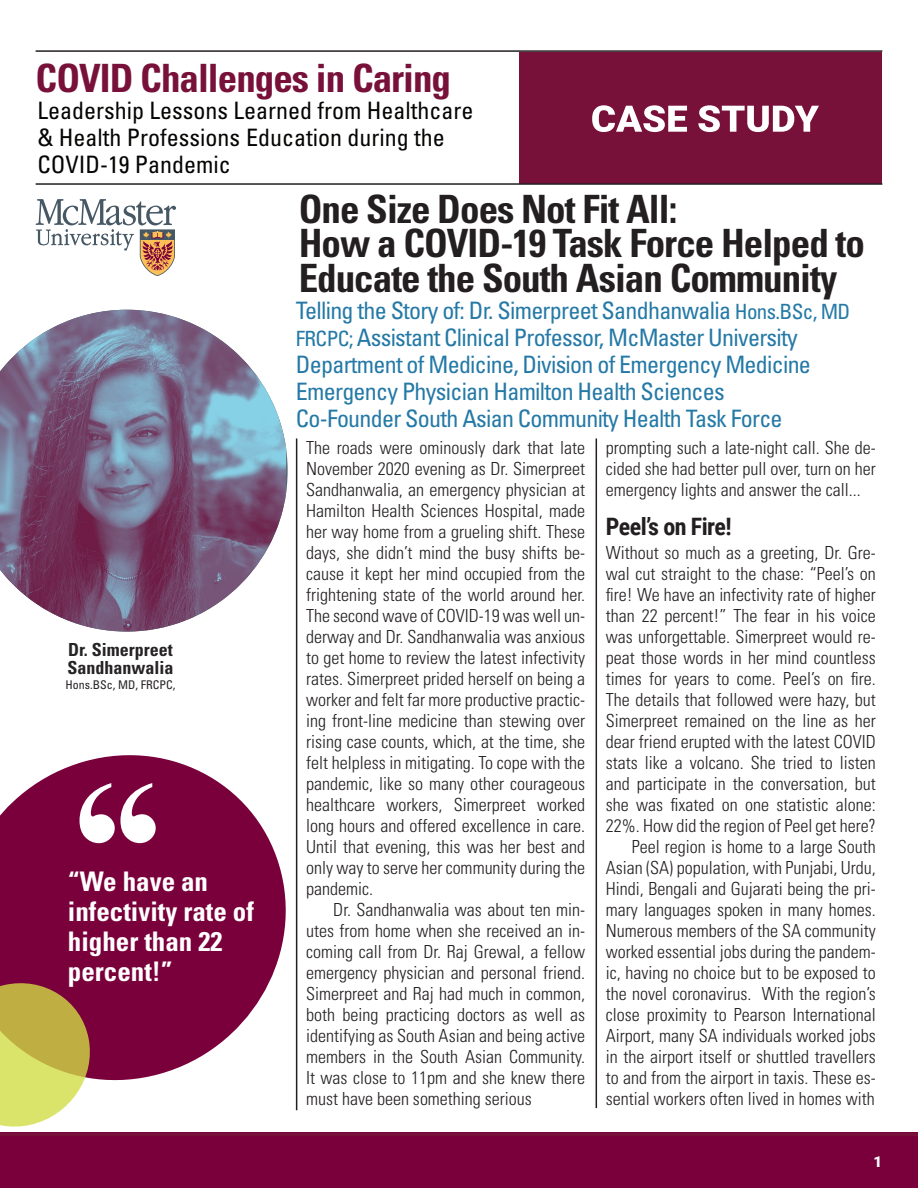
<style>
.page{position:relative;width:918px;height:1188px;background:#fff}
.page>*{position:absolute;margin:0;border:0;box-sizing:border-box;transform-origin:0 0}
.t1{font:700 condensed 39px/34.5px "Univers LT Std";letter-spacing:-.025em;color:#231f20}
.t2{font:700 condensed 39px "Univers LT Std";letter-spacing:-.025em;color:#78113a}
.t3{font:700 condensed 27px/30px "Univers LT Std";color:#fff}
.t4{font:condensed 24px "Univers LT Std";letter-spacing:-.03em;color:#2479a6}
.t5{font:condensed 24px/27px "Univers LT Std";color:#040503}
.t6{font:700 24px "Roboto Condensed";letter-spacing:-.025em;color:#231f20}
.t7{font:300 condensed 18px/21px "Univers LT Std";color:#231f20;text-align:justify}
.t8{font:700 condensed 18px "Univers LT Std";color:#262324}
.t9{font:900 15px "Roboto";color:#fff}
.t10{font:condensed 12px "Univers LT Std";color:#262324}
.s1{font-size:21px}
</style>
<div class="page">
<hr style="left:296px;top:438px;width:1px;height:672px;background:#231f20">
<hr style="left:596px;top:438px;width:1px;height:670px;background:#231f20">
<div style="left:519px;top:52px;width:363px;height:131px;background:#78113a"></div>
<svg style="left:592px;top:105px;width:95px;height:27px"></svg>
<svg style="left:698px;top:105px;width:121px;height:27px"></svg>
<hr style="left:36px;top:50px;width:846px;height:2px;background:#231f20">
<hr style="left:36px;top:183px;width:846px;height:2px;background:#231f20">
<div style="left:0;top:1133px;width:918px;height:55px;background:#7a003b"></div>
<hr style="left:0;top:1133px;width:918px;height:3px;background:#78113a">
<img style="left:0;top:310px;width:286px;height:322px">
<svg style="left:0;top:737px;width:298px;height:361px;fill:#7a003b"></svg>
<svg style="left:0;top:976px;width:96px;height:157px;background:#c5ae65"></svg>
<svg style="left:80px;top:783px;width:76px;height:60px"></svg>
<svg style="left:36px;top:199px;width:140px;height:77px"></svg>
<p class="t2" style="left:36px;top:54px;width:417px">COVID Challenges in Caring</p>
<p class="t5" style="left:38px;top:97px;width:437px">Leadership Lessons Learned from Healthcare &amp; Health Professions Education during the<br>COVID-19 Pandemic</p>
<p class="t8" style="left:68px;top:639px;width:106px">Dr. Simerpreet</p>
<p class="t8" style="left:68px;top:657px;width:108px">Sandhanwalia</p>
<p class="t10" style="left:66px;top:677px;width:111px">Hons.BSc, MD, FRCPC,</p>
<p class="t3" style="left:68px;top:867px;width:142px">“We have an</p>
<p class="t3" style="left:68px;top:897px;width:188px">infectivity rate of higher than 22</p>
<p class="t3" style="left:68px;top:957px;width:106px">percent!”</p>
<p class="t1" style="left:299px;top:191px;width:380px">One Size Does Not Fit All:</p>
<p class="t1" style="left:299px;top:226px;width:568px">How a COVID-19 Task Force Helped to<br>Educate the South Asian Community</p>
<p class="t4" style="left:296px;top:295px;width:556px">Telling the Story of: Dr. Simerpreet Sandhanwalia <span class="s1">Hons.BSc, MD</span></p>
<p class="t4" style="left:296px;top:322px;width:503px"><span class="s1">FRCPC;</span> Assistant Clinical Professor, McMaster University</p>
<p class="t4" style="left:296px;top:349px;width:517px">Department of Medicine, Division of Emergency Medicine</p>
<p class="t4" style="left:296px;top:376px;width:430px">Emergency Physician Hamilton Health Sciences</p>
<p class="t4" style="left:296px;top:403px;width:488px">Co-Founder South Asian Community Health Task Force</p>
<p class="t7" style="left:306px;top:437px;width:281px">The roads were ominously dark that late November 2020 evening as Dr. Simerpreet Sandhanwalia, an emergency physician at Hamilton Health Sciences Hospital, made her way home from a grueling shift. These days, she didn’t mind the busy shifts be&shy;cause it kept her mind occupied from the frightening state of the world around her.<br>The second wave of COVID-19 was well un&shy;derway and Dr. Sandhanwalia was anxious to get home to review the latest infectivity rates. Simerpreet prided herself on being a worker and felt far more productive practic&shy;ing front-line medicine than stewing over rising case counts, which, at the time, she felt helpless in mitigating. To cope with the pandemic, like so many other courageous healthcare workers, Simerpreet worked long hours and offered excellence in care.<br>Until that evening, this was her best and only way to serve her community during the pandemic.</p>
<p class="t7" style="left:306px;top:899px;width:281px;text-indent:27px">Dr. Sandhanwalia was about ten min&shy;utes from home when she received an in&shy;coming call from Dr. Raj Grewal, a fellow emergency physician and personal friend.<br>Simerpreet and Raj had much in common, both being practicing doctors as well as identifying as South Asian and being active members in the South Asian Community.<br>It was close to 11pm and she knew there must have been something serious</p>
<p class="t7" style="left:606px;top:437px;width:271px">prompting such a late-night call. She de&shy;cided she had better pull over, turn on her emergency lights and answer the call...</p>
<p class="t6" style="left:606px;top:510px;width:127px">Peel’s on Fire!</p>
<p class="t7" style="left:606px;top:542px;width:272px">Without so much as a greeting, Dr. Gre&shy;wal cut straight to the chase: “Peel’s on fire! We have an infectivity rate of higher than 22 percent!” The fear in his voice was unforgettable. Simerpreet would re&shy;peat those words in her mind countless times for years to come. Peel’s on fire.<br>The details that followed were hazy, but Simerpreet remained on the line as her dear friend erupted with the latest COVID stats like a volcano. She tried to listen and participate in the conversation, but she was fixated on one statistic alone:<br>22%. How did the region of Peel get here?</p>
<p class="t7" style="left:606px;top:836px;width:272px;text-indent:26px">Peel region is home to a large South Asian (SA) population, with Punjabi, Urdu, Hindi, Bengali and Gujarati being the pri&shy;mary languages spoken in many homes.<br>Numerous members of the SA community worked essential jobs during the pandem&shy;ic, having no choice but to be exposed to the novel coronavirus. With the region’s close proximity to Pearson International Airport, many SA individuals worked jobs in the airport itself or shuttled travellers to and from the airport in taxis. These es&shy;sential workers often lived in homes with</p>
<p class="t9" style="left:874px;top:1151px;width:10px">1</p>
</div>
